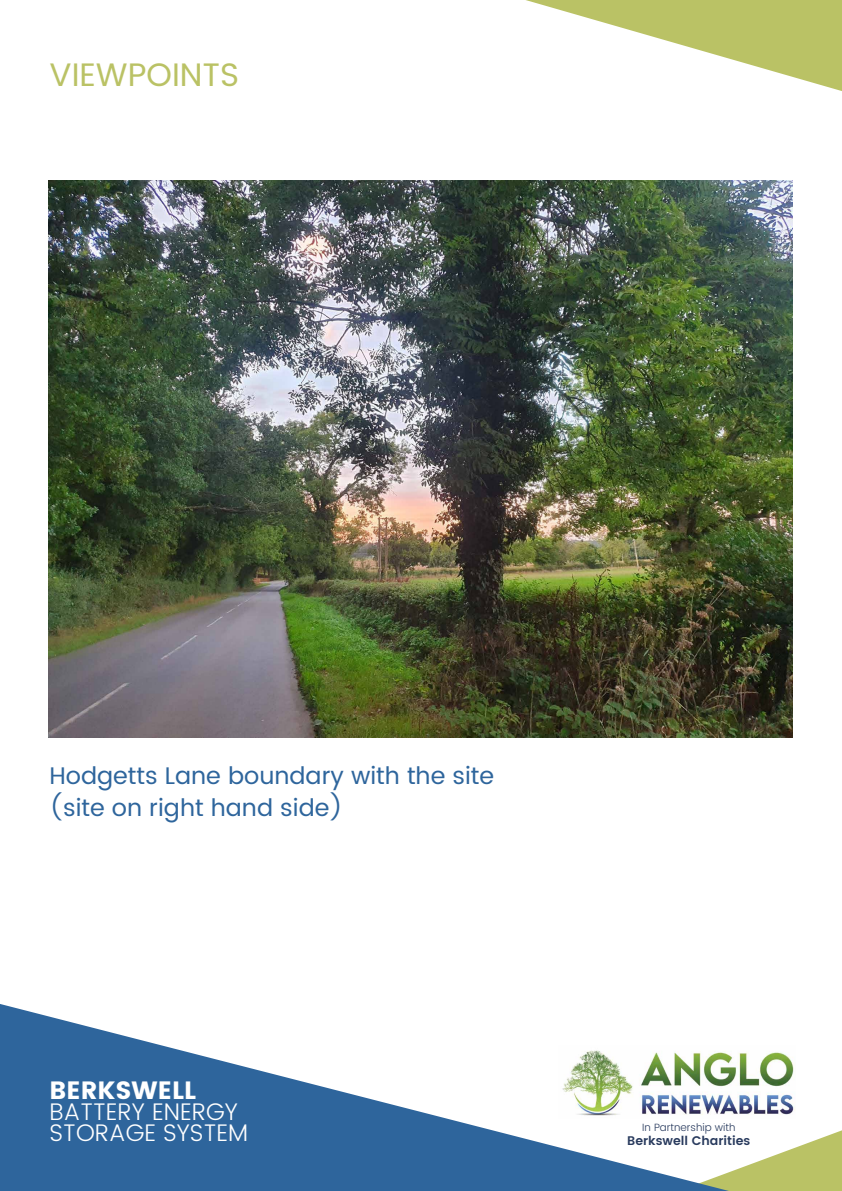
<style>
.page{position:relative;width:842px;height:1191px;background:#fff}
.page>*{position:absolute;margin:0;border:0;box-sizing:border-box;transform-origin:0 0}
.t1{font:32.5px "Poppins";color:#bac265}
.t2{font:25px "Poppins";color:#fff}
.t3{font:24px/32.5px "Poppins";color:#2e659c}
.t4{font:300 24px/21px "Poppins";color:#fff}
.t5{font:600 12.5px "Poppins";color:#293b5e}
.t6{font:300 10.5px "Poppins";color:#293b5e}
</style>
<div class="page">
<svg style="left:729px;top:1130px;width:113px;height:61px"></svg>
<svg style="left:0;top:1004px;width:729px;height:187px;fill:#2e659c"></svg>
<svg style="left:526px;top:0;width:316px;height:91px"></svg>
<img style="left:49px;top:181px;width:743px;height:556px">
<img style="left:559px;top:1046px;width:236px;height:72px">
<h1 class="t1" style="left:50px;top:51px;width:191px">VIEWPOINTS</h1>
<p class="t3" style="left:50px;top:760px;width:446px">Hodgetts Lane boundary with the site (site on right hand side)</p>
<p class="t2" style="left:50px;top:1075px;width:148px">BERKSWELL</p>
<p class="t4" style="left:50px;top:1101px;width:200px">BATTERY ENERGY<br>STORAGE SYSTEM</p>
<p class="t6" style="left:642px;top:1119px;width:95px">In Partnership with</p>
<p class="t5" style="left:627px;top:1131px;width:125px">Berkswell Charities</p>
</div>
